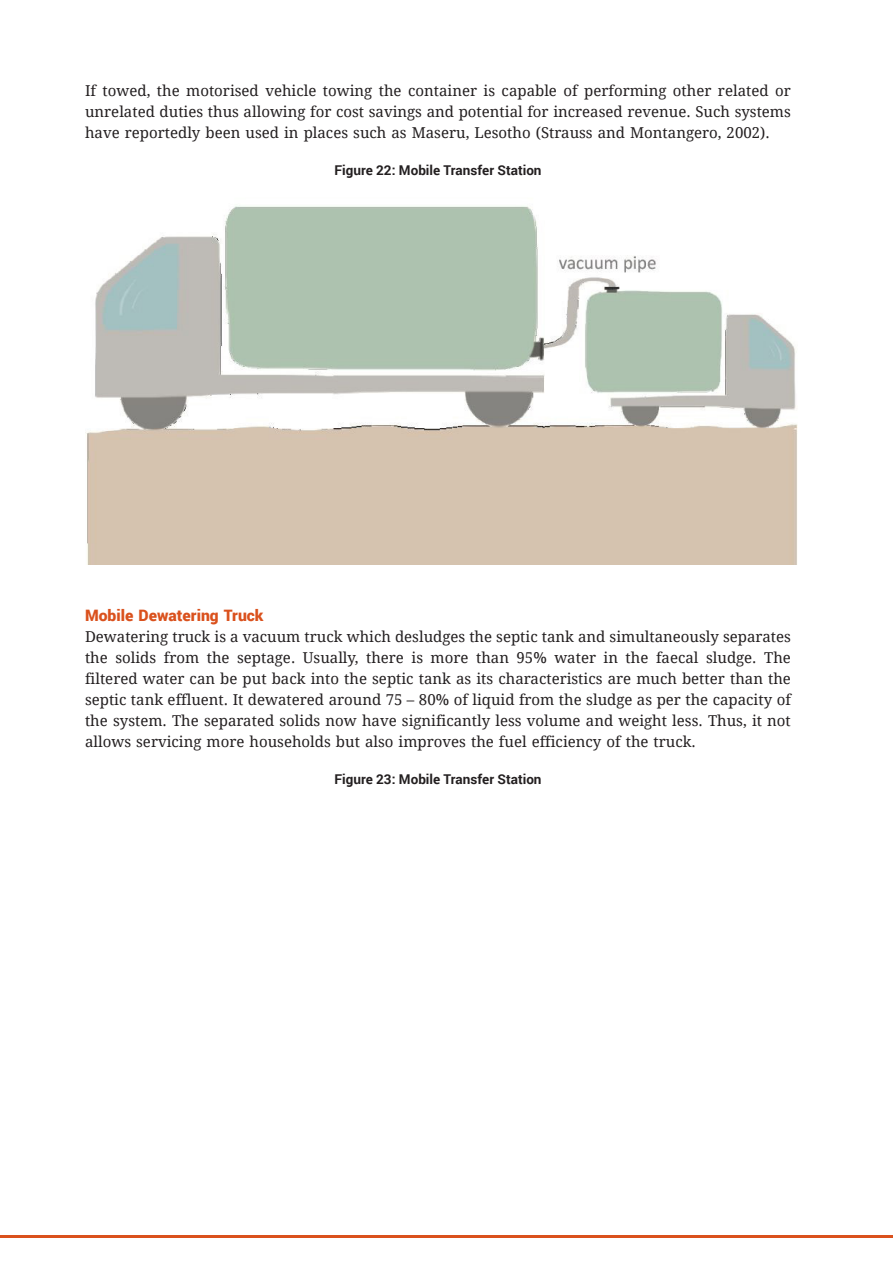
<style>
.page{position:relative;width:893px;height:1263px;background:#fff}
.page>*{position:absolute;margin:0;border:0;box-sizing:border-box;transform-origin:0 0}
.subhead3{font:900 15.75px "Roboto";color:#da511d}
.Running_Body_Text{font:15px/21px "Droid Serif";color:#231f20;text-align:justify}
.Pic_and_Tables_headi{font:700 13.5px "Roboto";color:#231f20}
</style>
<div class="page">
<hr style="left:0;top:1235px;width:893px;height:3px;background:#da511d">
<hr style="left:892px;top:0;width:1px;height:156px;background:#e7dfe7">
<img style="left:85px;top:205px;width:713px;height:359px">
<p class="Running_Body_Text" style="left:85px;top:80px;width:707px">If towed, the motorised vehicle towing the container is capable of performing other related or unrelated duties thus allowing for cost savings and potential for increased revenue. Such systems have reportedly been used in places such as Maseru, Lesotho (Strauss and Montangero, 2002).</p>
<p class="Pic_and_Tables_headi" style="left:334px;top:160px;width:209px">Figure 22: Mobile Transfer Station</p>
<p class="subhead3" style="left:85px;top:604px;width:180px">Mobile Dewatering Truck</p>
<p class="Running_Body_Text" style="left:85px;top:626px;width:707px">Dewatering truck is a vacuum truck which desludges the septic tank and simultaneously separates the solids from the septage. Usually, there is more than 95% water in the faecal sludge. The filtered water can be put back into the septic tank as its characteristics are much better than the septic tank effluent. It dewatered around 75 – 80% of liquid from the sludge as per the capacity of the system. The separated solids now have significantly less volume and weight less. Thus, it not allows servicing more households but also improves the fuel efficiency of the truck.</p>
<p class="Pic_and_Tables_headi" style="left:334px;top:769px;width:209px">Figure 23: Mobile Transfer Station</p>
</div>
